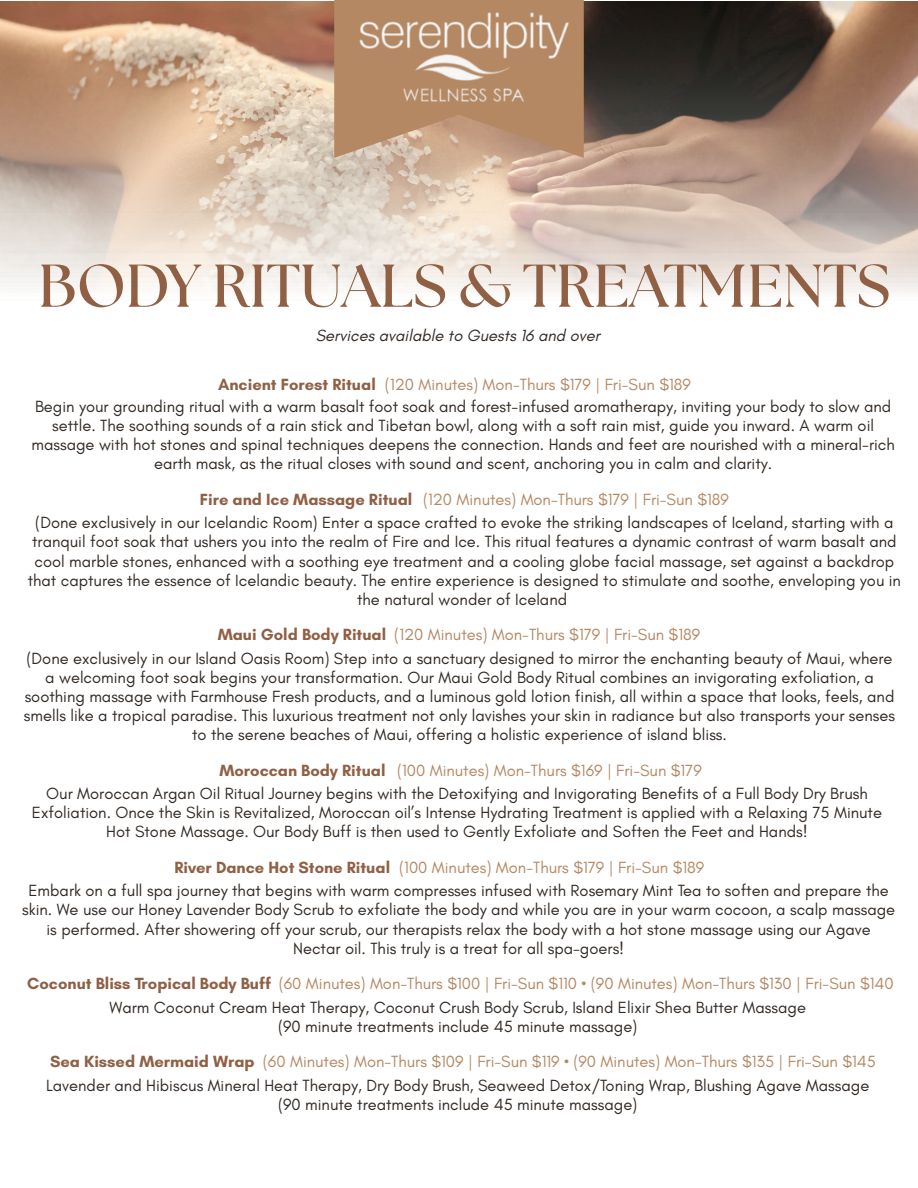
<style>
.page{position:relative;width:918px;height:1188px;background:#fff}
.page>*{position:absolute;margin:0;border:0;box-sizing:border-box;transform-origin:0 0}
.t1{font:700 60.3px "The Seasons";color:#906045}
.t2{font:16.5px/19.2px "Glacial Indifference";color:#312923;text-align:center}
.t3{font:16.5px "Glacial Indifference";color:#b58864}
.t4{font:700 16.5px "Glacial Indifference";color:#906045}
.t5{font:italic 16.5px "Glacial Indifference";color:#312923}
</style>
<div class="page">
<img style="left:0;top:1px;width:918px;height:292px">
<svg style="left:334px;top:143px;width:250px;height:15px;background:#c7a78e"></svg>
<img style="left:271px;top:0;width:385px;height:143px">
<p class="t1" style="left:38px;top:259px;width:853px">BODY RITUALS &amp; TREATMENTS</p>
<h2 class="t5" style="left:316px;top:325px;width:286px">Services available to Guests 16 and over</h2>
<h1 class="t4" style="left:218px;top:374px;width:159px">Ancient Forest Ritual</h1>
<p class="t3" style="left:385px;top:374px;width:307px">(120 Minutes) Mon-Thurs $179 | Fri-Sun $189</p>
<p class="t2" style="left:31px;top:396px;width:865px">Begin your grounding ritual with a warm basalt foot soak and forest-infused aromatherapy, inviting your body to slow and settle. The soothing sounds of a rain stick and Tibetan bowl, along with a soft rain mist, guide you inward. A warm oil massage with hot stones and spinal techniques deepens the connection. Hands and feet are nourished with a mineral-rich earth mask, as the ritual closes with sound and scent, anchoring you in calm and clarity.</p>
<p class="t4" style="left:200px;top:489px;width:214px">Fire and Ice Massage Ritual</p>
<h2 class="t3" style="left:423px;top:489px;width:307px">(120 Minutes) Mon-Thurs $179 | Fri-Sun $189</h2>
<p class="t2" style="left:28px;top:513px;width:875px">(Done exclusively in our Icelandic Room) Enter a space crafted to evoke the striking landscapes of Iceland, starting with a tranquil foot soak that ushers you into the realm of Fire and Ice. This ritual features a dynamic contrast of warm basalt and cool marble stones, enhanced with a soothing eye treatment and a cooling globe facial massage, set against a backdrop that captures the essence of Icelandic beauty. The entire experience is designed to stimulate and soothe, enveloping you in the natural wonder of Iceland</p>
<p class="t4" style="left:218px;top:625px;width:170px">Maui Gold Body Ritual</p>
<h2 class="t3" style="left:394px;top:625px;width:307px">(120 Minutes) Mon-Thurs $179 | Fri-Sun $189</h2>
<p class="t2" style="left:24px;top:648px;width:873px">(Done exclusively in our Island Oasis Room) Step into a sanctuary designed to mirror the enchanting beauty of Maui, where a welcoming foot soak begins your transformation. Our Maui Gold Body Ritual combines an invigorating exfoliation, a soothing massage with Farmhouse Fresh products, and a luminous gold lotion finish, all within a space that looks, feels, and smells like a tropical paradise. This luxurious treatment not only lavishes your skin in radiance but also transports your senses to the serene beaches of Maui, offering a holistic experience of island bliss.</p>
<p class="t4" style="left:219px;top:760px;width:168px">Moroccan Body Ritual</p>
<p class="t3" style="left:397px;top:760px;width:306px">(100 Minutes) Mon-Thurs $169 | Fri-Sun $179</p>
<p class="t2" style="left:32px;top:784px;width:852px">Our Moroccan Argan Oil Ritual Journey begins with the Detoxifying and Invigorating Benefits of a Full Body Dry Brush<br>Exfoliation. Once the Skin is Revitalized, Moroccan oil’s Intense Hydrating Treatment is applied with a Relaxing 75 Minute<br>Hot Stone Massage. Our Body Buff is then used to Gently Exfoliate and Soften the Feet and Hands!</p>
<h2 class="t4" style="left:174px;top:857px;width:217px">River Dance Hot Stone Ritual</h2>
<p class="t3" style="left:399px;top:857px;width:307px">(100 Minutes) Mon-Thurs $179 | Fri-Sun $189</p>
<p class="t2" style="left:22px;top:881px;width:875px">Embark on a full spa journey that begins with warm compresses infused with Rosemary Mint Tea to soften and prepare the skin. We use our Honey Lavender Body Scrub to exfoliate the body and while you are in your warm cocoon, a scalp massage is performed. After showering off your scrub, our therapists relax the body with a hot stone massage using our Agave Nectar oil. This truly is a treat for all spa-goers!</p>
<p class="t4" style="left:27px;top:974px;width:245px">Coconut Bliss Tropical Body Buff</p>
<h2 class="t3" style="left:279px;top:974px;width:616px">(60 Minutes) Mon-Thurs $100 | Fri-Sun $110 • (90 Minutes) Mon-Thurs $130 | Fri-Sun $140</h2>
<p class="t2" style="left:109px;top:997px;width:698px">Warm Coconut Cream Heat Therapy, Coconut Crush Body Scrub, Island Elixir Shea Butter Massage</p>
<p class="t2" style="left:278px;top:1016px;width:361px">(90 minute treatments include 45 minute massage)</p>
<h2 class="t4" style="left:50px;top:1052px;width:206px">Sea Kissed Mermaid Wrap</h2>
<p class="t3" style="left:263px;top:1052px;width:615px">(60 Minutes) Mon-Thurs $109 | Fri-Sun $119 • (90 Minutes) Mon-Thurs $135 | Fri-Sun $145</p>
<p class="t2" style="left:46px;top:1075px;width:825px">Lavender and Hibiscus Mineral Heat Therapy, Dry Body Brush, Seaweed Detox/Toning Wrap, Blushing Agave Massage</p>
<h2 class="t2" style="left:278px;top:1094px;width:361px">(90 minute treatments include 45 minute massage)</h2>
</div>
